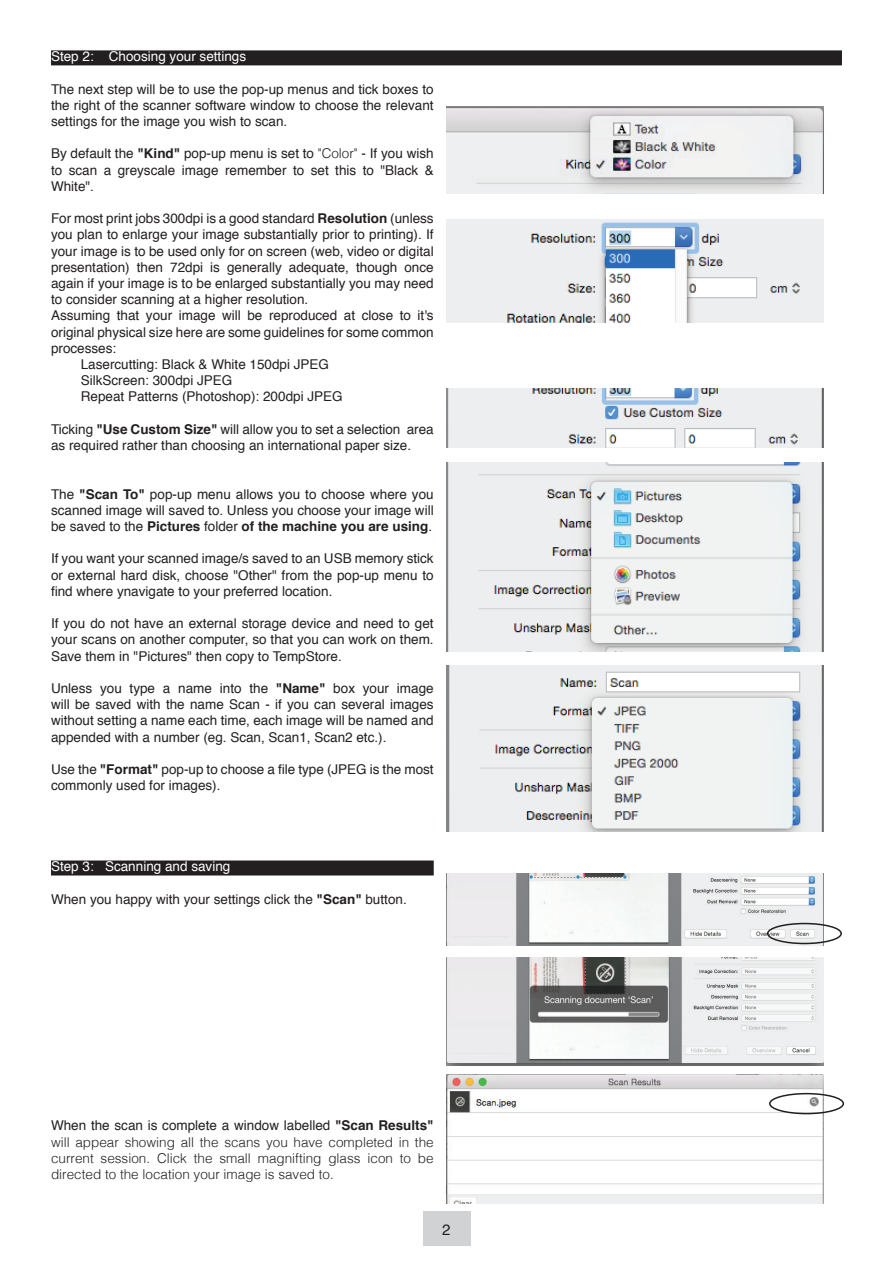
<style>
.page{position:relative;width:893px;height:1263px;background:#fff}
.page>*{position:absolute;margin:0;border:0;box-sizing:border-box;transform-origin:0 0}
.t1{font:15px "Helvetica";color:#231f20}
.t2{font:13.5px/16.2px "Helvetica";color:#231f20;text-align:justify}
.t3{font:300 13.5px/16.2px "Helvetica";color:#231f20;text-align:justify}
.t4{font:13.5px "Helvetica";color:#fff}
.s1{font-weight:700}
.s2{font-weight:300}
.s3{font-weight:400}
</style>
<div class="page">
<div style="left:423px;top:1212px;width:47px;height:34px;background:#d1d2d4"></div>
<div style="left:51px;top:50px;width:791px;height:15px;background:#231f20"></div>
<div style="left:51px;top:860px;width:383px;height:15px;background:#231f20"></div>
<img style="left:446px;top:106px;width:378px;height:87px">
<img style="left:446px;top:219px;width:378px;height:104px">
<img style="left:446px;top:388px;width:378px;height:60px">
<img style="left:446px;top:462px;width:378px;height:190px">
<img style="left:446px;top:665px;width:378px;height:166px">
<img style="left:446px;top:874px;width:378px;height:71px">
<img style="left:446px;top:958px;width:378px;height:107px">
<img style="left:446px;top:1075px;width:378px;height:128px">
<div style="left:767px;top:923px;width:75px;height:21px;border:2px solid #231f20;border-radius:50%"></div>
<div style="left:769px;top:1093px;width:75px;height:21px;border:2px solid #231f20;border-radius:50%"></div>
<p class="t4" style="left:51px;top:46px;width:197px">Step 2: Choosing your settings</p>
<p class="t2" style="left:51px;top:81px;width:384px">The next step will be to use the pop-up menus and tick boxes to the right of the scanner software window to choose the relevant settings for the image you wish to scan.</p>
<p class="t2" style="left:51px;top:146px;width:384px">By default the <span class="s1">"Kind"</span> pop-up menu is set to <span class="s2">"Color"</span> - If you wish to scan a greyscale image remember to set this to "Black &amp; White".</p>
<p class="t2" style="left:51px;top:211px;width:384px">For most print jobs 300dpi is a good standard <span class="s1">Resolution</span> (unless</p>
<p class="t2" style="left:51px;top:227px;width:384px">you plan to enlarge your image substantially prior to printing). If</p>
<p class="t2" style="left:51px;top:243px;width:384px">your image is to be used only for on screen (web, video or digital</p>
<p class="t2" style="left:51px;top:259px;width:384px">presentation) then 72dpi is generally adequate, though once</p>
<p class="t2" style="left:51px;top:276px;width:384px">again if your image is to be enlarged substantially you may need</p>
<p class="t2" style="left:51px;top:292px;width:259px">to consider scanning at a higher resolution.</p>
<p class="t2" style="left:51px;top:308px;width:384px">Assuming that your image will be reproduced at close to it's</p>
<p class="t2" style="left:51px;top:324px;width:384px">original physical size here are some guidelines for some common</p>
<p class="t2" style="left:51px;top:340px;width:67px">processes:</p>
<p class="t2" style="left:81px;top:357px;width:250px">Lasercutting: Black &amp; White 150dpi JPEG</p>
<p class="t2" style="left:81px;top:373px;width:153px">SilkScreen: 300dpi JPEG</p>
<p class="t2" style="left:81px;top:389px;width:263px">Repeat Patterns (Photoshop): 200dpi JPEG</p>
<p class="t2" style="left:51px;top:421px;width:384px">Ticking <span class="s1">"Use Custom Size"</span> will allow you to set a selection area as required rather than choosing an international paper size.</p>
<p class="t2" style="left:51px;top:486px;width:384px">The <span class="s1">"Scan To"</span> pop-up menu allows you to choose where you scanned image will saved to. Unless you choose your image will be saved to the <span class="s1">Pictures</span> folder <span class="s1">of the machine you are using</span>.</p>
<p class="t2" style="left:51px;top:551px;width:384px">If you want your scanned image/s saved to an USB memory stick or external hard disk, choose "Other" from the pop-up menu to find where ynavigate to your preferred location.</p>
<p class="t2" style="left:51px;top:616px;width:384px">If you do not have an external storage device and need to get your scans on another computer, so that you can work on them.<br>Save them in "Pictures" then copy to TempStore.</p>
<p class="t2" style="left:51px;top:681px;width:384px">Unless you type a name into the <span class="s1">"Name"</span> box your image will be saved with the name Scan - if you can several images without setting a name each time, each image will be named and appended with a number (eg. Scan, Scan1, Scan2 etc.).</p>
<p class="t2" style="left:51px;top:762px;width:384px">Use the <span class="s1">"Format"</span> pop-up to choose a file type (JPEG is the most commonly used for images).</p>
<p class="t4" style="left:51px;top:856px;width:181px">Step 3: Scanning and saving</p>
<p class="t2" style="left:51px;top:891px;width:357px">When you happy with your settings click the <span class="s1">"Scan"</span> button.</p>
<p class="t3" style="left:51px;top:1117px;width:384px"><span class="s3">When the scan is complete a window labelled</span> <span class="s1">"Scan Results" </span>will appear showing all the scans you have completed in the current session. Click the small magnifting glass icon to be directed to the location your image is saved to.</p>
<p class="t1" style="left:442px;top:1218px;width:10px">2</p>
</div>
